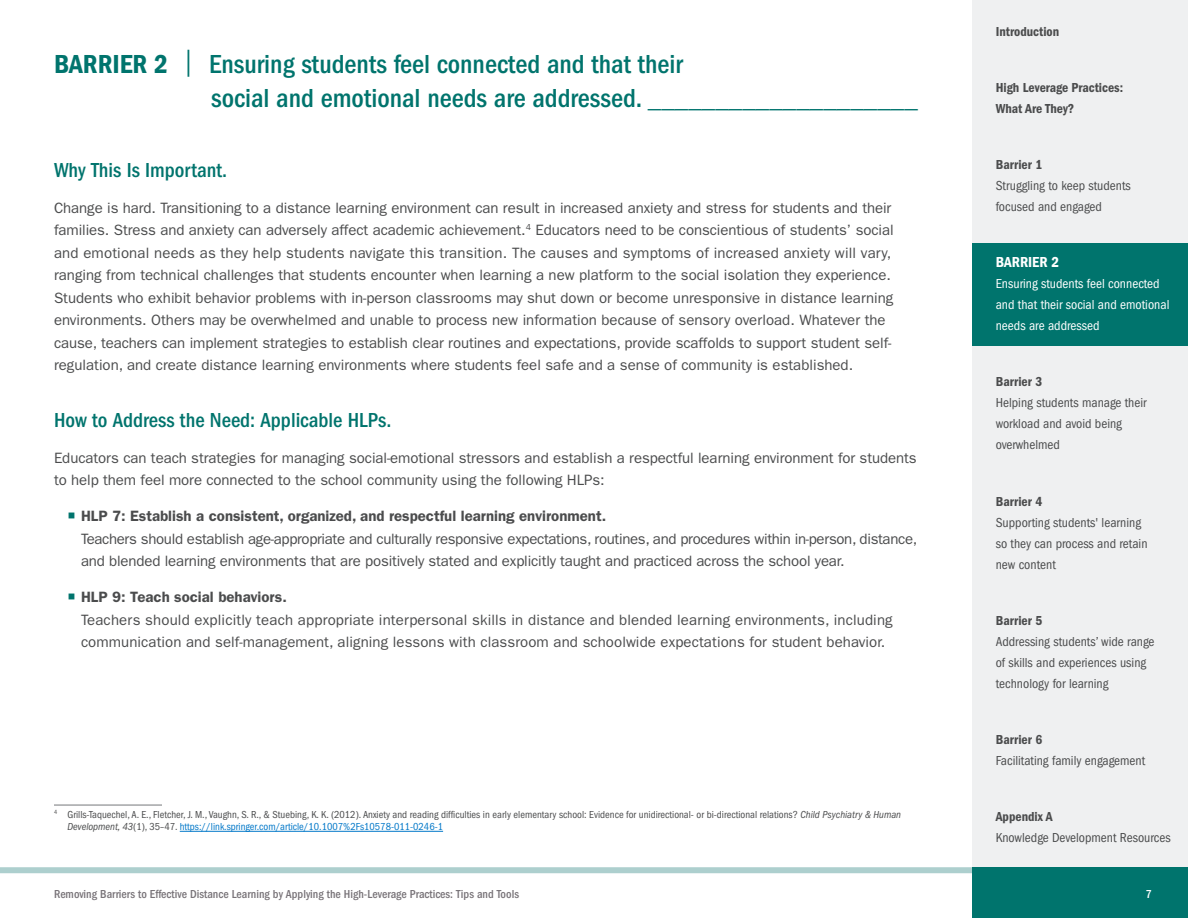
<style>
.page{position:relative;width:1188px;height:918px;background:#fff}
.page>*{position:absolute;margin:0;border:0;box-sizing:border-box;transform-origin:0 0}
.t1{font:500 condensed 27px/34.5px "ITC Franklin Gothic Std";color:#00746d}
.t2{font:27px "ITC Franklin Gothic Std Dm Cd";color:#00746d}
.t3{font:27px "ITC Franklin Gothic Std Bk X Cp";color:#00746d}
.t4{font:500 condensed 21px "ITC Franklin Gothic Std";color:#00746d}
.t5{font:15px/22.5px "ITC Franklin Gothic Std";letter-spacing:-.005em;color:#4b4c4d}
.t6{font:600 15px "ITC Franklin Gothic Std";color:#4b4c4d}
.t7{font:15px "ITC Franklin Gothic Std Dm Cd";color:#fff}
.t8{font:condensed 13.5px/21px "ITC Franklin Gothic Std";color:#4b4c4d}
.t9{font:13.5px/21px "ITC Franklin Gothic Std Dm Cd";color:#4b4c4d}
.t10{font:condensed 13.5px/21px "ITC Franklin Gothic Std";color:#fff}
.t11{font:500 condensed 12px "ITC Franklin Gothic Std";color:#787378}
.t12{font:500 condensed 12px "ITC Franklin Gothic Std";color:#fff}
.t13{font:condensed 10.5px/12.6px "ITC Franklin Gothic Std";color:#4b4c4d}
.s1{font-style:italic}
.s2{color:#0077c8}
</style>
<div class="page">
<div style="left:972px;top:0;width:216px;height:918px;background:#eff0f1"></div>
<div style="left:0;top:867px;width:1188px;height:6px;background:#adcfce"></div>
<div style="left:972px;top:243px;width:216px;height:102px;background:#00746d"></div>
<div style="left:972px;top:867px;width:216px;height:51px;background:#00746d"></div>
<hr style="left:54px;top:805px;width:108px;height:1px;background:#76787b">
<hr style="left:180px;top:831px;width:263px;height:1px;background:#0077c8">
<h1 class="t3" style="left:182px;top:47px;width:15px">|</h1>
<h1 class="t2" style="left:54px;top:48px;width:116px">BARRIER 2</h1>
<h1 class="t1" style="left:209px;top:47px;width:710px">Ensuring students feel connected and that their<br>social and emotional needs are addressed ____________________</h1>
<h2 class="t4" style="left:54px;top:158px;width:170px">Why This Is Important</h2>
<p class="t5" style="left:54px;top:197px;width:841px">Change is hard. Transitioning to a distance learning environment can result in increased anxiety and stress for students and their families. Stress and anxiety can adversely affect academic achievement.<sup>4</sup> Educators need to be conscientious of students’ social and emotional needs as they help students navigate this transition. The causes and symptoms of increased anxiety will vary, ranging from technical challenges that students encounter when learning a new platform to the social isolation they experience.<br>Students who exhibit behavior problems with in-person classrooms may shut down or become unresponsive in distance learning environments. Others may be overwhelmed and unable to process new information because of sensory overload. Whatever the cause, teachers can implement strategies to establish clear routines and expectations, provide scaffolds to support student self&shy;regulation, and create distance learning environments where students feel safe and a sense of community is established.</p>
<h2 class="t4" style="left:54px;top:408px;width:334px">How to Address the Need: Applicable HLPs</h2>
<p class="t5" style="left:54px;top:446px;width:864px">Educators can teach strategies for managing social-emotional stressors and establish a respectful learning environment for students to help them feel more connected to the school community using the following HLPs:</p>
<p class="t6" style="left:81px;top:507px;width:527px">HLP 7: Establish a consistent, organized, and respectful learning environment.</p>
<p class="t5" style="left:81px;top:527px;width:838px">Teachers should establish age-appropriate and culturally responsive expectations, routines, and procedures within in-person, distance, and blended learning environments that are positively stated and explicitly taught and practiced across the school year.</p>
<p class="t6" style="left:81px;top:588px;width:207px">HLP 9: Teach social behaviors.</p>
<p class="t5" style="left:81px;top:608px;width:813px">Teachers should explicitly teach appropriate interpersonal skills in distance and blended learning environments, including communication and self-management, aligning lessons with classroom and schoolwide expectations for student behavior.</p>
<p class="t13" style="left:68px;top:808px;width:835px;text-indent:-14px"><sup>4</sup> Grills-Taquechel, A. E., Fletcher, J. M., Vaughn, S. R., &amp; Stuebing, K. K. (2012). Anxiety and reading difficulties in early elementary school: Evidence for unidirectional- or bi-directional relations? <span class="s1">Child Psychiatry &amp; Human<br>Development, 43</span>(1), 35–47. <span class="s2">https://link.springer.com/article/10.1007%2Fs10578-011-0246-1</span></p>
<p class="t11" style="left:54px;top:887px;width:467px">Removing Barriers to Effective Distance Learning by Applying the High-Leverage Practices: Tips and Tools</p>
<p class="t9" style="left:996px;top:21px;width:65px">Introduction</p>
<p class="t9" style="left:996px;top:77px;width:129px">High Leverage Practices:<br>What Are They?</p>
<p class="t9" style="left:996px;top:154px;width:48px">Barrier 1</p>
<p class="t8" style="left:996px;top:175px;width:137px">Struggling to keep students focused and engaged</p>
<p class="t7" style="left:996px;top:254px;width:65px">BARRIER 2</p>
<p class="t10" style="left:996px;top:273px;width:175px">Ensuring students feel connected and that their social and emotional needs are addressed</p>
<p class="t9" style="left:996px;top:372px;width:48px">Barrier 3</p>
<p class="t8" style="left:996px;top:393px;width:152px">Helping students manage their workload and avoid being overwhelmed</p>
<p class="t9" style="left:996px;top:491px;width:48px">Barrier 4</p>
<p class="t8" style="left:996px;top:512px;width:153px">Supporting students' learning so they can process and retain new content</p>
<p class="t9" style="left:996px;top:610px;width:48px">Barrier 5</p>
<p class="t8" style="left:996px;top:631px;width:160px">Addressing students’ wide range of skills and experiences using technology for learning</p>
<p class="t9" style="left:996px;top:729px;width:48px">Barrier 6</p>
<p class="t8" style="left:996px;top:750px;width:151px">Facilitating family engagement</p>
<p class="t9" style="left:996px;top:806px;width:58px">Appendix A</p>
<p class="t8" style="left:996px;top:827px;width:176px">Knowledge Development Resources</p>
<p class="t12" style="left:1146px;top:887px;width:8px">7</p>
</div>
